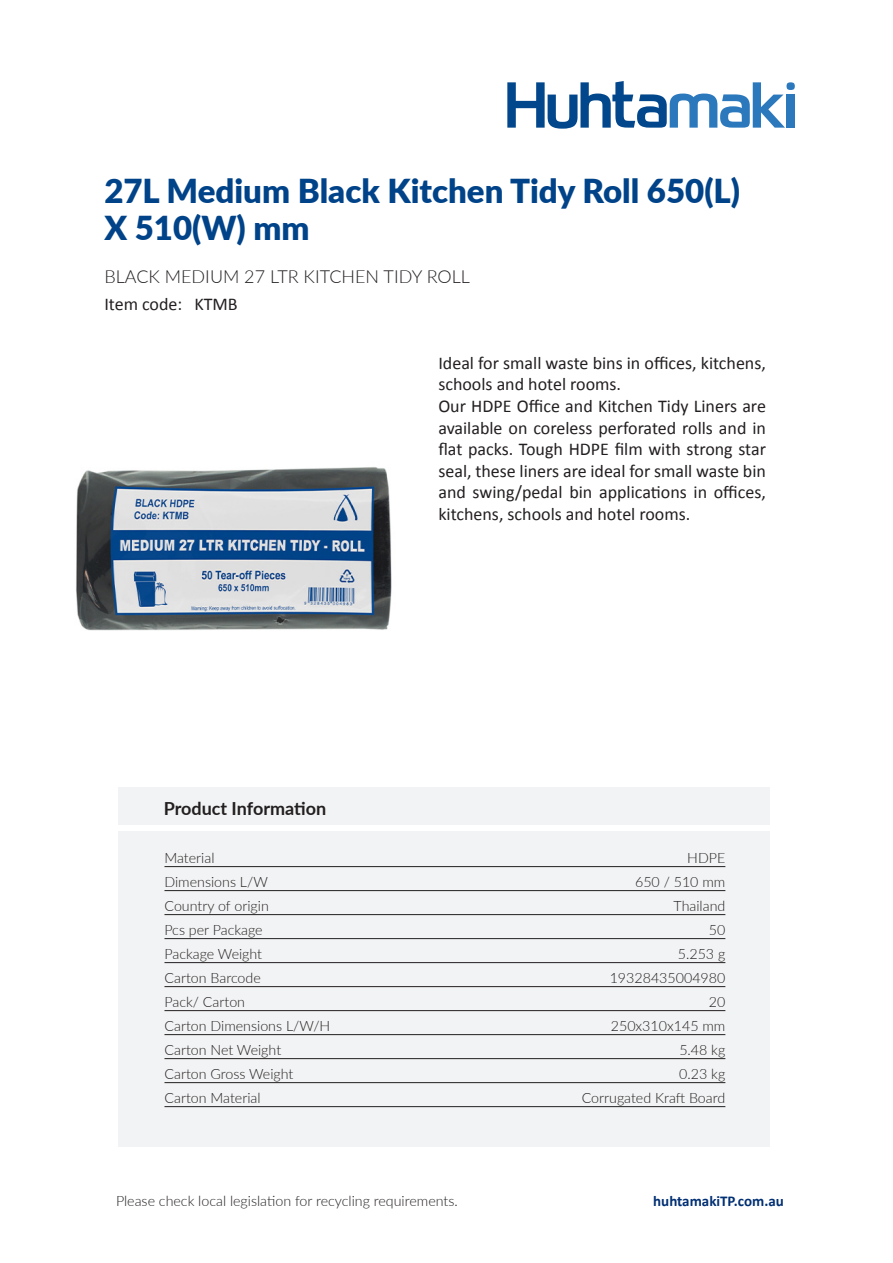
<style>
.page{position:relative;width:893px;height:1263px;background:#fff}
.page>*{position:absolute;margin:0;border:0;box-sizing:border-box;transform-origin:0 0}
.t1{font:900 33px/37.5px "Lato";color:#004389}
.t2{font:18px/21.6px "Calibri";color:#231f20}
.t3{font:300 18px "Lato";color:#231f20}
.t4{font:700 18px "Lato";color:#231f20}
.t5{font:700 15px "Calibri";color:#002f73}
.t6{font:300 14.25px "Lato";color:#231f20}
</style>
<div class="page">
<svg style="left:507px;top:81px;width:288px;height:48px"></svg>
<div style="left:118px;top:787px;width:652px;height:37px;background:#f2f3f4"></div>
<div style="left:118px;top:831px;width:652px;height:315px;background:#f2f3f4"></div>
<img style="left:76px;top:467px;width:316px;height:164px">
<hr style="left:164px;top:866px;width:561px;height:1px;background:#231f20">
<hr style="left:164px;top:890px;width:561px;height:1px;background:#231f20">
<hr style="left:164px;top:914px;width:561px;height:1px;background:#231f20">
<hr style="left:164px;top:938px;width:561px;height:1px;background:#231f20">
<hr style="left:164px;top:962px;width:561px;height:1px;background:#231f20">
<hr style="left:164px;top:986px;width:561px;height:1px;background:#231f20">
<hr style="left:164px;top:1010px;width:561px;height:1px;background:#231f20">
<hr style="left:164px;top:1034px;width:561px;height:1px;background:#231f20">
<hr style="left:164px;top:1058px;width:561px;height:1px;background:#231f20">
<hr style="left:164px;top:1082px;width:561px;height:1px;background:#231f20">
<hr style="left:164px;top:1106px;width:561px;height:1px;background:#231f20">
<h1 class="t1" style="left:104px;top:171px;width:637px">27L Medium Black Kitchen Tidy Roll 650(L)<br>X 510(W) mm</h1>
<p class="t3" style="left:104px;top:263px;width:367px">BLACK MEDIUM 27 LTR KITCHEN TIDY ROLL</p>
<p class="t2" style="left:104px;top:293px;width:79px">Item code:</p>
<p class="t2" style="left:194px;top:293px;width:45px">KTMB</p>
<p class="t4" style="left:164px;top:795px;width:164px">Product Information</p>
<p class="t2" style="left:438px;top:351px;width:329px">Ideal for small waste bins in offices, kitchens, schools and hotel rooms.<br>Our HDPE Office and Kitchen Tidy Liners are available on coreless perforated rolls and in flat packs. Tough HDPE film with strong star seal, these liners are ideal for small waste bin and swing/pedal bin applications in offices, kitchens, schools and hotel rooms.</p>
<p class="t6" style="left:164px;top:848px;width:52px">Material</p>
<p class="t6" style="left:687px;top:848px;width:40px">HDPE</p>
<p class="t6" style="left:164px;top:872px;width:105px">Dimensions L/W</p>
<p class="t6" style="left:635px;top:872px;width:92px">650 / 510 mm</p>
<p class="t6" style="left:164px;top:896px;width:106px">Country of origin</p>
<p class="t6" style="left:674px;top:896px;width:53px">Thailand</p>
<p class="t6" style="left:164px;top:920px;width:100px">Pcs per Package</p>
<p class="t6" style="left:709px;top:920px;width:18px">50</p>
<p class="t6" style="left:164px;top:944px;width:99px">Package Weight</p>
<p class="t6" style="left:678px;top:944px;width:49px">5.253 g</p>
<p class="t6" style="left:164px;top:968px;width:98px">Carton Barcode</p>
<p class="t6" style="left:610px;top:968px;width:117px">19328435004980</p>
<p class="t6" style="left:164px;top:992px;width:82px">Pack/ Carton</p>
<p class="t6" style="left:709px;top:992px;width:18px">20</p>
<p class="t6" style="left:164px;top:1016px;width:167px">Carton Dimensions L/W/H</p>
<p class="t6" style="left:611px;top:1016px;width:116px">250x310x145 mm</p>
<p class="t6" style="left:164px;top:1040px;width:118px">Carton Net Weight</p>
<p class="t6" style="left:679px;top:1040px;width:48px">5.48 kg</p>
<p class="t6" style="left:164px;top:1064px;width:130px">Carton Gross Weight</p>
<p class="t6" style="left:679px;top:1064px;width:48px">0.23 kg</p>
<p class="t6" style="left:164px;top:1088px;width:98px">Carton Material</p>
<p class="t6" style="left:582px;top:1088px;width:145px">Corrugated Kraft Board</p>
<p class="t6" style="left:116px;top:1190px;width:343px">Please check local legislation for recycling requirements.</p>
<p class="t5" style="left:653px;top:1190px;width:132px">huhtamakiTP.com.au</p>
</div>
